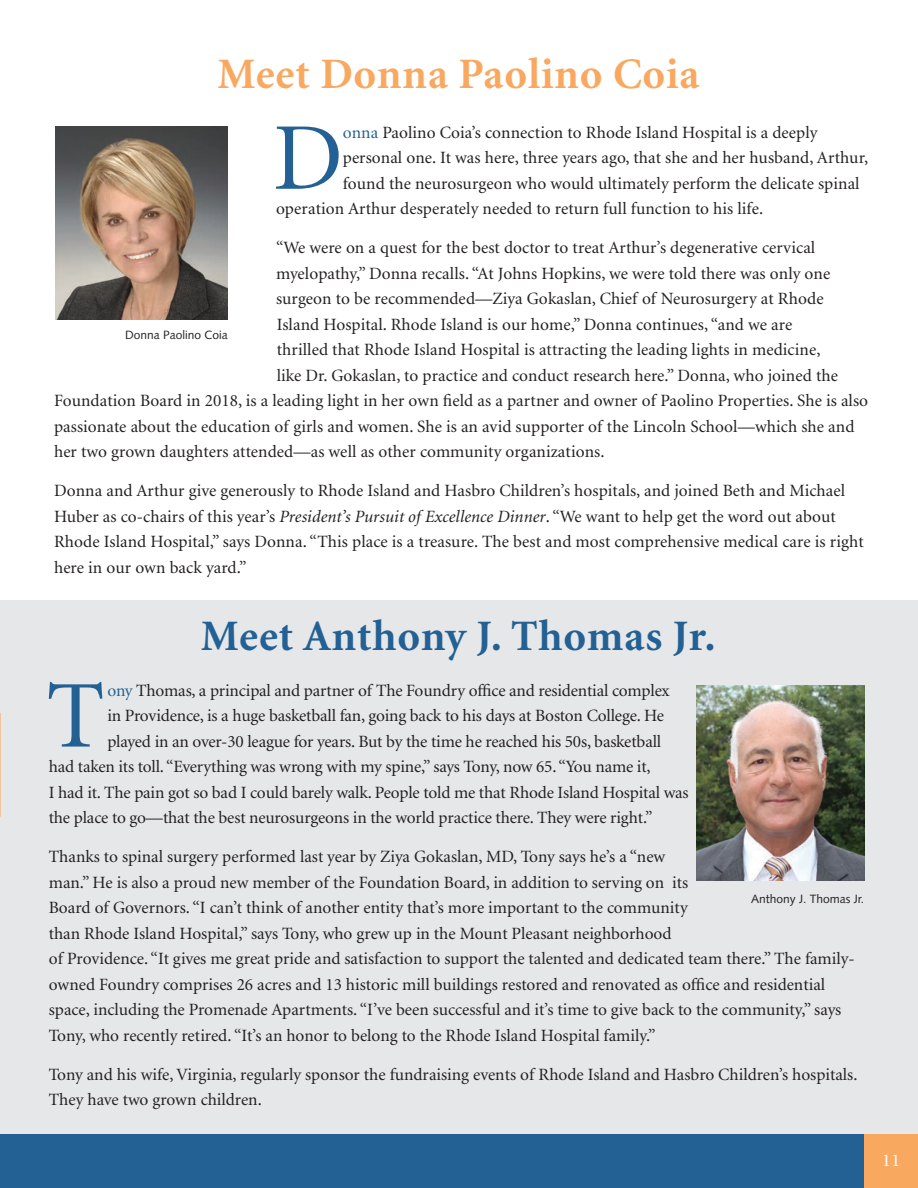
<style>
.page{position:relative;width:918px;height:1188px;background:#fff}
.page>*{position:absolute;margin:0;border:0;box-sizing:border-box;transform-origin:0 0}
.t1{font:95.7px "Minion";color:#236194}
.t2{font:700 43.5px "Minion";letter-spacing:.02em;color:#236194}
.t3{font:700 43.5px "Minion";letter-spacing:.02em;color:#f9a860}
.t4{font:18px "Minion Pro";color:#fff}
.t5{font:17.25px/25.5px "Minion";color:#231f20}
.t6{font:12px "Syntax";color:#231f20}
.s1{color:#236194}
.s2{font-style:italic}
</style>
<div class="page">
<div style="left:0;top:1134px;width:918px;height:54px;background:#236194"></div>
<div style="left:864px;top:1134px;width:54px;height:54px;background:#f9a860"></div>
<div style="left:1px;top:600px;width:917px;height:534px;background:#e6e7e9"></div>
<hr style="left:0;top:713px;width:1px;height:104px;background:#f9a860">
<img style="left:55px;top:126px;width:172px;height:194px">
<img style="left:696px;top:686px;width:168px;height:194px">
<h2 class="t3" style="left:218px;top:52px;width:483px">Meet Donna Paolino Coia</h2>
<h1 class="t1" style="left:273px;top:111px;width:71px">D</h1>
<p class="t5" style="left:343px;top:120px;width:476px"><span class="s1">onna</span> Paolino Coia’s connection to Rhode Island Hospital is a deeply</p>
<p class="t5" style="left:343px;top:146px;width:527px">personal one. It was here, three years ago, that she and her husband, Arthur,</p>
<p class="t5" style="left:343px;top:171px;width:518px">found the neurosurgeon who would ultimately perform the delicate spinal</p>
<p class="t5" style="left:276px;top:197px;width:489px">operation Arthur desperately needed to return full function to his life.</p>
<p class="t5" style="left:276px;top:236px;width:541px">“We were on a quest for the best doctor to treat Arthur’s degenerative cervical</p>
<p class="t5" style="left:276px;top:261px;width:556px">myelopathy,” Donna recalls. “At Johns Hopkins, we were told there was only one</p>
<p class="t5" style="left:276px;top:287px;width:549px">surgeon to be recommended—Ziya Gokaslan, Chief of Neurosurgery at Rhode</p>
<p class="t5" style="left:277px;top:312px;width:517px">Island Hospital. Rhode Island is our home,” Donna continues, “and we are</p>
<p class="t5" style="left:277px;top:338px;width:545px">thrilled that Rhode Island Hospital is attracting the leading lights in medicine,</p>
<p class="t5" style="left:277px;top:363px;width:563px">like Dr. Gokaslan, to practice and conduct research here.” Donna, who joined the</p>
<p class="t5" style="left:54px;top:389px;width:816px">Foundation Board in 2018, is a leading light in her own field as a partner and owner of Paolino Properties. She is also</p>
<p class="t5" style="left:54px;top:414px;width:802px">passionate about the education of girls and women. She is an avid supporter of the Lincoln School—which she and</p>
<p class="t5" style="left:54px;top:440px;width:552px">her two grown daughters attended—as well as other community organizations.</p>
<p class="t5" style="left:54px;top:479px;width:811px">Donna and Arthur give generously to Rhode Island and Hasbro Children’s hospitals, and joined Beth and Michael Huber as co-chairs of this year’s <span class="s2">President’s Pursuit of Excellence Dinner</span>. “We want to help get the word out about Rhode Island Hospital,” says Donna. “This place is a treasure. The best and most comprehensive medical care is right here in our own back yard.”</p>
<p class="t6" style="left:125px;top:328px;width:104px">Donna Paolino Coia</p>
<h2 class="t2" style="left:201px;top:614px;width:516px">Meet Anthony J. Thomas Jr.</h2>
<h1 class="t1" style="left:46px;top:669px;width:60px">T</h1>
<p class="t5" style="left:107px;top:678px;width:564px"><span class="s1">ony</span> Thomas, a principal and partner of The Foundry office and residential complex</p>
<p class="t5" style="left:107px;top:703px;width:558px">in Providence, is a huge basketball fan, going back to his days at Boston College. He</p>
<p class="t5" style="left:107px;top:729px;width:555px">played in an over-30 league for years. But by the time he reached his 50s, basketball</p>
<p class="t5" style="left:49px;top:754px;width:603px">had taken its toll. “Everything was wrong with my spine,” says Tony, now 65. “You name it,</p>
<p class="t5" style="left:49px;top:780px;width:641px">I had it. The pain got so bad I could barely walk. People told me that Rhode Island Hospital was</p>
<p class="t5" style="left:49px;top:805px;width:605px">the place to go—that the best neurosurgeons in the world practice there. They were right.”</p>
<p class="t5" style="left:49px;top:844px;width:807px">Thanks to spinal surgery performed last year by Ziya Gokaslan, MD, Tony says he’s a “new<br>man.” He is also a proud new member of the Foundation Board, in addition to serving on its<br>Board of Governors. “I can’t think of another entity that’s more important to the community<br>than Rhode Island Hospital,” says Tony, who grew up in the Mount Pleasant neighborhood<br>of Providence. “It gives me great pride and satisfaction to support the talented and dedicated team there.” The family&shy;owned Foundry comprises 26 acres and 13 historic mill buildings restored and renovated as office and residential space, including the Promenade Apartments. “I’ve been successful and it’s time to give back to the community,” says Tony, who recently retired. “It’s an honor to belong to the Rhode Island Hospital family.”</p>
<p class="t5" style="left:49px;top:1062px;width:810px">Tony and his wife, Virginia, regularly sponsor the fundraising events of Rhode Island and Hasbro Children’s hospitals.<br>They have two grown children.</p>
<p class="t6" style="left:751px;top:892px;width:115px">Anthony J. Thomas Jr.</p>
<p class="t4" style="left:882px;top:1148px;width:20px">11</p>
</div>
